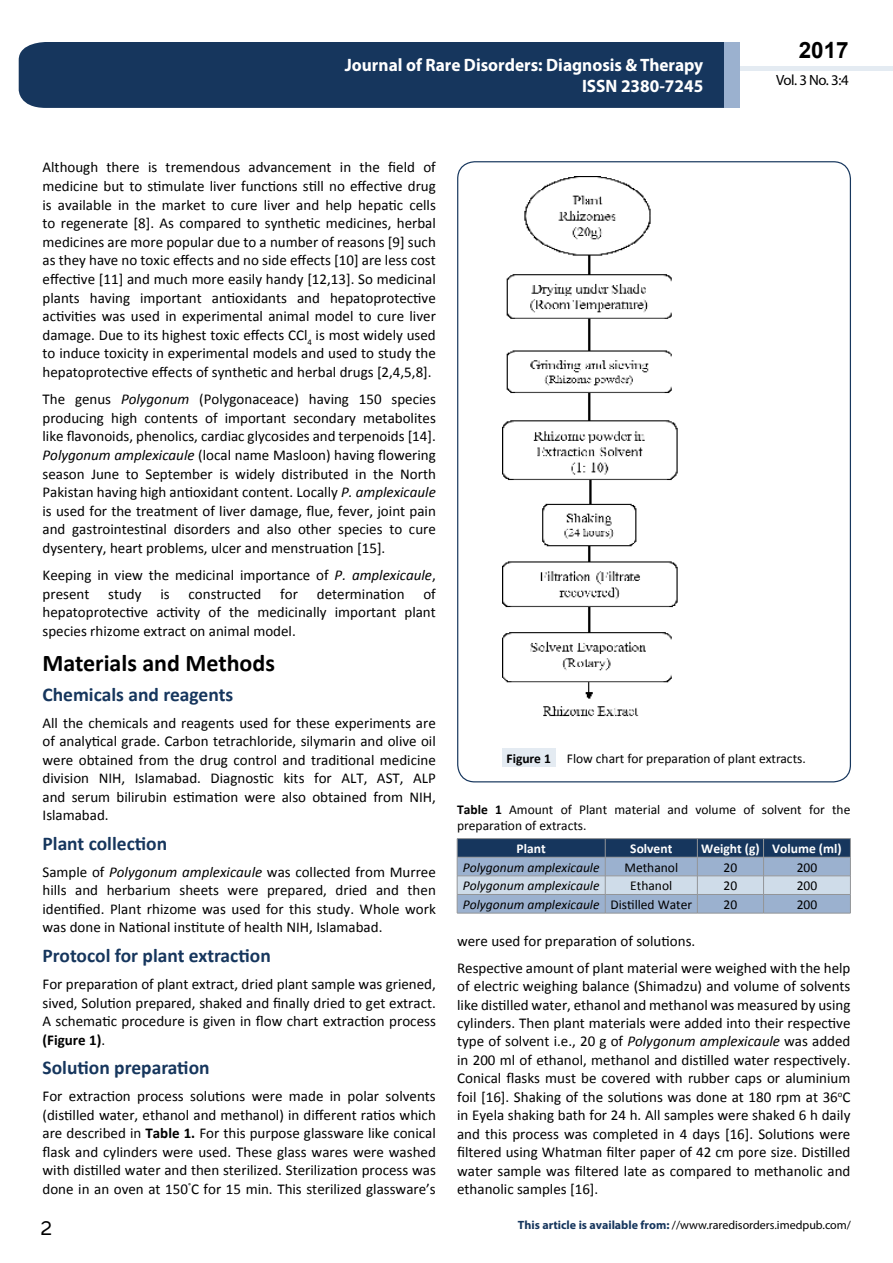
<style>
.page{position:relative;width:893px;height:1263px;background:#fff}
.page>*{position:absolute;margin:0;border:0;box-sizing:border-box;transform-origin:0 0}
.t1{font:25.5px "Tunga";color:#000}
.t2{font:700 24px "Calibri";color:#000}
.t3{font:700 22.5px "Arial";color:#000}
.t4{font:700 19.5px "Calibri";color:#16365d}
.t5{font:700 18px/21.6px "Myriad Pro";color:#fff;text-align:right;scale:.96 1}
.t6{font:15px/18.5px "Calibri";color:#000;text-align:justify}
.t7{font:14.85px "Myriad Pro";color:#000}
.t8{font:13.5px/16.2px "Calibri";color:#000}
.t9{font:italic 13.5px "Calibri";color:#000}
.t10{font:700 13.5px "Calibri";color:#fff}
.t11{font:12px "Myriad Pro";color:#000}
.s1{font-style:italic}
.s2{font-weight:700}
.s3{font-style:normal}
.s4{font-weight:700;color:#16365d}
</style>
<div class="page">
<div style="left:722px;top:66px;width:171px;height:5px;background:#e4ebf2"></div>
<div style="left:19px;top:42px;width:706px;height:66px;background:#16365d"></div>
<div style="left:725px;top:42px;width:15px;height:66px;background:#9bb1cf"></div>
<img style="left:502px;top:177px;width:176px;height:540px">
<div style="left:502px;top:748px;width:53px;height:19px;background:#e4ebf2"></div>
<hr style="left:457px;top:913px;width:148px;height:1px;background:#939598">
<hr style="left:605px;top:913px;width:92px;height:1px;background:#939598">
<hr style="left:697px;top:913px;width:66px;height:1px;background:#939598">
<hr style="left:763px;top:913px;width:87px;height:1px;background:#939598">
<svg style="left:457px;top:838px;width:394px;height:75px;background:#879cb6"></svg>
<hr style="left:457px;top:857px;width:148px;height:1px;background:#939598">
<hr style="left:605px;top:857px;width:92px;height:1px;background:#939598">
<hr style="left:697px;top:857px;width:66px;height:1px;background:#939598">
<hr style="left:763px;top:857px;width:87px;height:1px;background:#939598">
<p class="t5" style="left:345px;top:53px;width:375px">Journal of Rare Disorders: Diagnosis &amp; Therapy<br>ISSN 2380-7245</p>
<h3 class="t3" style="left:799px;top:35px;width:52px">2017</h3>
<p class="t7" style="left:776px;top:71px;width:74px">Vol. 3 No. 3:4</p>
<p class="t6" style="left:43px;top:158px;width:395px">Although there is tremendous advancement in the field of medicine but to stimulate liver functions still no effective drug is available in the market to cure liver and help hepatic cells to regenerate [8]. As compared to synthetic medicines, herbal medicines are more popular due to a number of reasons [9] such as they have no toxic effects and no side effects [10] are less cost effective [11] and much more easily handy [12,13]. So medicinal plants having important antioxidants and hepatoprotective activities was used in experimental animal model to cure liver damage. Due to its highest toxic effects CCl<sub>4</sub> is most widely used to induce toxicity in experimental models and used to study the hepatoprotective effects of synthetic and herbal drugs [2,4,5,8].</p>
<p class="t6" style="left:43px;top:390px;width:395px">The genus <span class="s1">Polygonum</span> (Polygonaceace) having 150 species producing high contents of important secondary metabolites like flavonoids, phenolics, cardiac glycosides and terpenoids [14].<br><span class="s1">Polygonum amplexicaule</span> (local name Masloon) having flowering season June to September is widely distributed in the North Pakistan having high antioxidant content. Locally <span class="s1">P. amplexicaule </span>is used for the treatment of liver damage, flue, fever, joint pain and gastrointestinal disorders and also other species to cure dysentery, heart problems, ulcer and menstruation [15].</p>
<p class="t6" style="left:43px;top:566px;width:395px">Keeping in view the medicinal importance of <span class="s1">P. amplexicaule</span>, present</p>
<p class="t6" style="left:43px;top:584px;width:395px;text-indent:381px">of hepatoprotective activity of the medicinally important plant species rhizome extract on animal model.</p>
<h2 class="t2" style="left:43px;top:647px;width:234px">Materials and Methods</h2>
<h3 class="t4" style="left:43px;top:682px;width:192px">Chemicals and reagents</h3>
<p class="t6" style="left:43px;top:713px;width:395px">All the chemicals and reagents used for these experiments are of analytical grade. Carbon tetrachloride, silymarin and olive oil were obtained from the drug control and traditional medicine division NIH, Islamabad. Diagnostic kits for ALT, AST, ALP and serum bilirubin estimation were also obtained from NIH, Islamabad.</p>
<h3 class="t4" style="left:43px;top:831px;width:126px">Plant collection</h3>
<p class="t6" style="left:43px;top:863px;width:395px">Sample of <span class="s1">Polygonum amplexicaule</span> was collected from Murree hills and herbarium sheets were prepared, dried and then identified. Plant rhizome was used for this study. Whole work was done in National institute of health NIH, Islamabad.</p>
<h3 class="t4" style="left:43px;top:943px;width:230px">Protocol for plant extraction</h3>
<p class="t6" style="left:43px;top:975px;width:395px">For preparation of plant extract, dried plant sample was griened, sived, Solution prepared, shaked and finally dried to get extract.<br>A schematic procedure is given in flow chart extraction process <span class="s2">(Figure 1)</span>.</p>
<h3 class="t4" style="left:43px;top:1055px;width:169px">Solution preparation</h3>
<p class="t6" style="left:43px;top:1087px;width:395px">For extraction process solutions were made in polar solvents (distilled water, ethanol and methanol) in different ratios which are described in <span class="s2">Table 1.</span> For this purpose glassware like conical flask and cylinders were used. These glass wares were washed with distilled water and then sterilized. Sterilization process was done in an oven at 150<sup>°</sup>C for 15 min. This sterilized glassware’s</p>
<p class="t6" style="left:108px;top:584px;width:35px">study</p>
<p class="t6" style="left:160px;top:584px;width:11px">is</p>
<p class="t6" style="left:189px;top:584px;width:74px">constructed</p>
<p class="t6" style="left:280px;top:584px;width:19px">for</p>
<p class="t6" style="left:317px;top:584px;width:89px">determination</p>
<p class="t8" style="left:506px;top:750px;width:301px"><span class="s2">Figure 1</span> Flow chart for preparation of plant extracts.</p>
<p class="t8" style="left:457px;top:801px;width:395px"><span class="s2">Table 1</span> Amount of Plant material and volume of solvent for the preparation of extracts.</p>
<p class="t10" style="left:517px;top:840px;width:31px">Plant</p>
<p class="t10" style="left:630px;top:840px;width:44px">Solvent</p>
<p class="t10" style="left:701px;top:840px;width:142px">Weight (g) Volume (ml)</p>
<p class="t9" style="left:463px;top:858px;width:138px">Polygonum amplexicaule</p>
<p class="t8" style="left:624px;top:859px;width:55px">Methanol</p>
<p class="t8" style="left:724px;top:859px;width:15px">20</p>
<p class="t8" style="left:797px;top:859px;width:22px">200</p>
<p class="t9" style="left:463px;top:876px;width:138px">Polygonum amplexicaule</p>
<p class="t8" style="left:630px;top:878px;width:43px">Ethanol</p>
<p class="t8" style="left:724px;top:878px;width:15px">20</p>
<p class="t8" style="left:797px;top:878px;width:22px">200</p>
<p class="t9" style="left:463px;top:895px;width:231px">Polygonum amplexicaule <span class="s3">Distilled Water</span></p>
<p class="t8" style="left:724px;top:896px;width:15px">20</p>
<p class="t8" style="left:797px;top:896px;width:22px">200</p>
<p class="t6" style="left:457px;top:927px;width:395px;line-height:27px">were used for preparation of solutions.<br>Respective amount of plant material were weighed with the help</p>
<p class="t6" style="left:457px;top:977px;width:395px">of electric weighing balance (Shimadzu) and volume of solvents like distilled water, ethanol and methanol was measured by using cylinders. Then plant materials were added into their respective type of solvent i.e., 20 g of <span class="s1">Polygonum amplexicaule</span> was added in 200 ml of ethanol, methanol and distilled water respectively.<br>Conical flasks must be covered with rubber caps or aluminium foil [16]. Shaking of the solutions was done at 180 rpm at 36<sup>o</sup>C in Eyela shaking bath for 24 h. All samples were shaked 6 h daily and this process was completed in 4 days [16]. Solutions were filtered using Whatman filter paper of 42 cm pore size. Distilled water sample was filtered late as compared to methanolic and ethanolic samples [16].</p>
<h1 class="t1" style="left:41px;top:1211px;width:13px">2</h1>
<p class="t11" style="left:518px;top:1217px;width:335px"><span class="s4">This article is available from:</span> //www.raredisorders.imedpub.com/</p>
</div>
